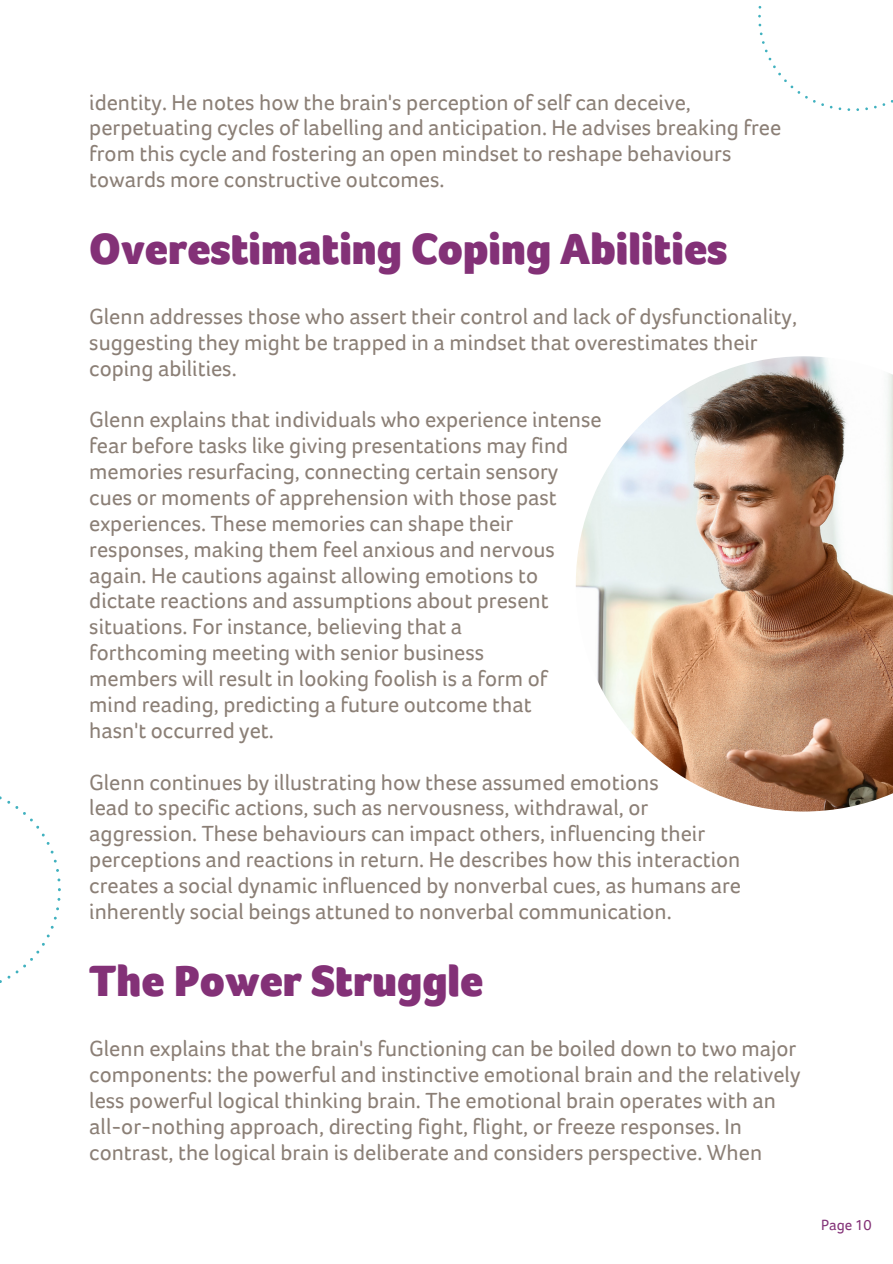
<style>
.page{position:relative;width:893px;height:1264px;background:#fff}
.page>*{position:absolute;margin:0;border:0;box-sizing:border-box;transform-origin:0 0}
.t1{font:900 45px "Foco";color:#833177}
.t2{font:22.5px/25.8px "Foco";color:#8b7f76}
.t3{font:15px "Foco";color:#833177}
</style>
<div class="page">
<svg style="left:758px;top:6px;width:134px;height:105px"></svg>
<svg style="left:0;top:796px;width:61px;height:187px"></svg>
<img style="left:576px;top:356px;width:316px;height:455px">
<p class="t2" style="left:89px;top:89px;width:693px">identity. He notes how the brain's perception of self can deceive, perpetuating cycles of labelling and anticipation. He advises breaking free from this cycle and fostering an open mindset to reshape behaviours towards more constructive outcomes.</p>
<p class="t1" style="left:89px;top:224px;width:639px">Overestimating Coping Abilities</p>
<p class="t2" style="left:89px;top:303px;width:709px">Glenn addresses those who assert their control and lack of dysfunctionality, suggesting they might be trapped in a mindset that overestimates their coping abilities.</p>
<p class="t2" style="left:89px;top:407px;width:514px">Glenn explains that individuals who experience intense</p>
<p class="t2" style="left:89px;top:433px;width:480px">fear before tasks like giving presentations may find</p>
<p class="t2" style="left:89px;top:458px;width:470px">memories resurfacing, connecting certain sensory</p>
<p class="t2" style="left:89px;top:484px;width:469px">cues or moments of apprehension with those past</p>
<p class="t2" style="left:89px;top:510px;width:425px">experiences. These memories can shape their</p>
<p class="t2" style="left:89px;top:536px;width:467px">responses, making them feel anxious and nervous</p>
<p class="t2" style="left:89px;top:562px;width:450px">again. He cautions against allowing emotions to</p>
<p class="t2" style="left:89px;top:588px;width:461px">dictate reactions and assumptions about present</p>
<p class="t2" style="left:89px;top:614px;width:374px">situations. For instance, believing that a</p>
<p class="t2" style="left:89px;top:639px;width:396px">forthcoming meeting with senior business</p>
<p class="t2" style="left:89px;top:665px;width:459px">members will result in looking foolish is a form of</p>
<p class="t2" style="left:89px;top:691px;width:444px">mind reading, predicting a future outcome that</p>
<p class="t2" style="left:89px;top:717px;width:186px">hasn't occurred yet.</p>
<p class="t2" style="left:89px;top:769px;width:571px">Glenn continues by illustrating how these assumed emotions</p>
<p class="t2" style="left:89px;top:795px;width:560px">lead to specific actions, such as nervousness, withdrawal, or</p>
<p class="t2" style="left:89px;top:820px;width:653px">aggression. These behaviours can impact others, influencing their perceptions and reactions in return. He describes how this interaction creates a social dynamic influenced by nonverbal cues, as humans are inherently social beings attuned to nonverbal communication.</p>
<p class="t1" style="left:89px;top:956px;width:395px">The Power Struggle</p>
<p class="t2" style="left:89px;top:1035px;width:712px">Glenn explains that the brain's functioning can be boiled down to two major components: the powerful and instinctive emotional brain and the relatively less powerful logical thinking brain. The emotional brain operates with an all-or-nothing approach, directing fight, flight, or freeze responses. In contrast, the logical brain is deliberate and considers perspective. When</p>
<p class="t3" style="left:821px;top:1216px;width:52px">Page 10</p>
</div>
